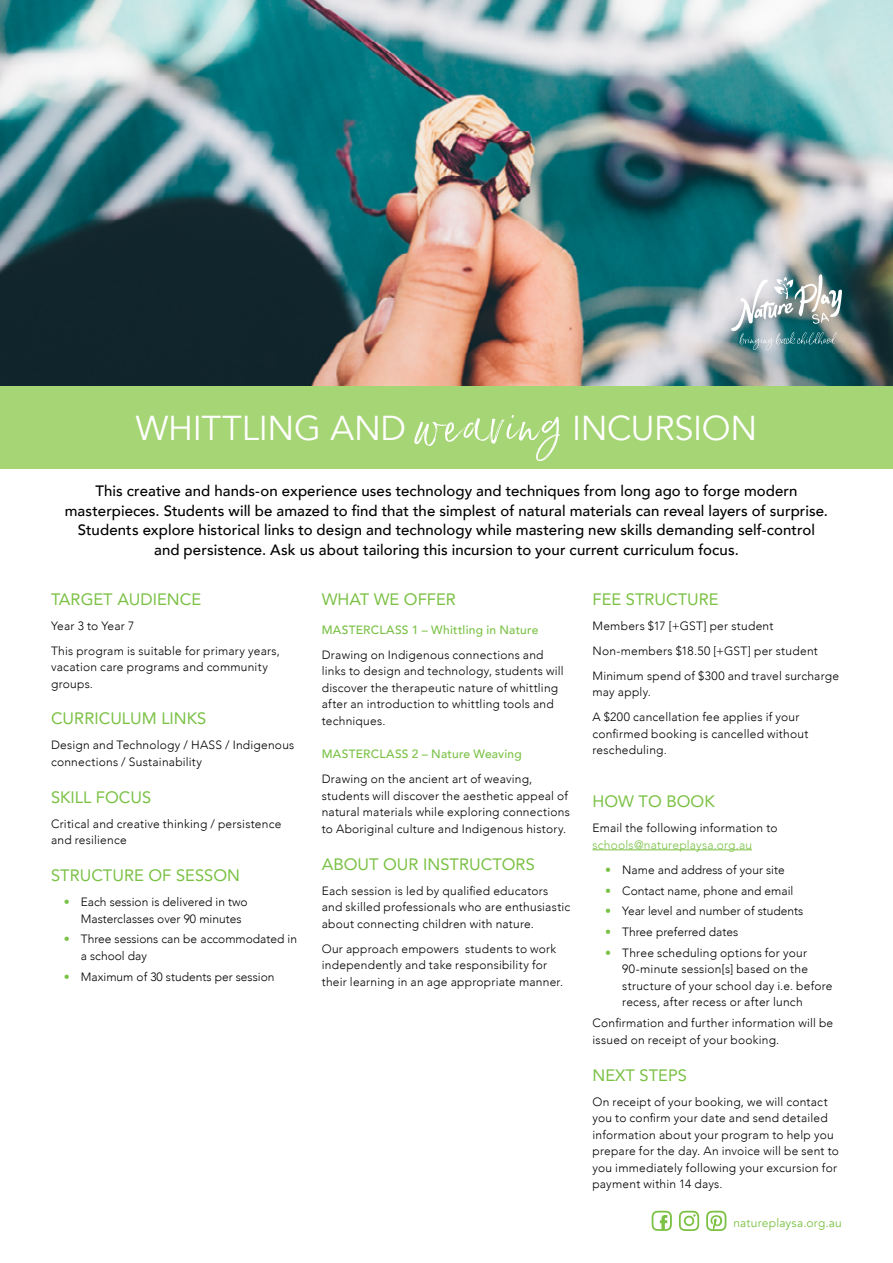
<style>
.page{position:relative;width:893px;height:1263px;background:#fff}
.page>*{position:absolute;margin:0;border:0;box-sizing:border-box;transform-origin:0 0}
.t1{font:34.5px "Avenir";letter-spacing:-.01em;color:#fff}
.t2{font:16.5px "Avenir";color:#7ac144}
.t3{font:500 15px/19.5px "Avenir";letter-spacing:.005em;color:#000;text-align:center}
.t4{font:300 12px/16.5px "Avenir";letter-spacing:.02em;color:#000}
.t5{font:300 12px/16.5px "Avenir";color:#000}
.t6{font:500 12px "Avenir";letter-spacing:.02em;color:#7ac144}
.t7{font:300 12px "Avenir";letter-spacing:.02em;color:#7ac144}
.t8{font:12px "Avenir";letter-spacing:.015em;color:#7ac144}
.s1{font-family:"Saturday Script";font-size:52.5px}
.s2{color:#7ac144}
</style>
<div class="page">
<hr style="left:592px;top:849px;width:160px;height:1px;background:#7ac144">
<img style="left:0;top:0;width:893px;height:386px">
<div style="left:0;top:386px;width:893px;height:83px;background:#a6d575"></div>
<svg style="left:652px;top:1211px;width:20px;height:20px"></svg>
<svg style="left:679px;top:1211px;width:20px;height:20px"></svg>
<svg style="left:706px;top:1211px;width:20px;height:20px"></svg>
<svg style="left:731px;top:274px;width:111px;height:76px"></svg>
<h1 class="t1" style="left:136px;top:408px;width:623px">WHITTLING AND <span class="s1">weaving</span> INCURSION</h1>
<p class="t3" style="left:65px;top:480px;width:765px">This creative and hands-on experience uses technology and techniques from long ago to forge modern masterpieces. Students will be amazed to find that the simplest of natural materials can reveal layers of surprise.<br>Students explore historical links to design and technology while mastering new skills demanding self-control and persistence. Ask us about tailoring this incursion to your current curriculum focus.</p>
<h2 class="t2" style="left:51px;top:586px;width:152px">TARGET AUDIENCE</h2>
<p class="t4" style="left:51px;top:613px;width:230px;line-height:25px">Year 3 to Year 7<br>This program is suitable for primary years,</p>
<p class="t4" style="left:51px;top:659px;width:218px">vacation care programs and community groups.</p>
<h2 class="t2" style="left:51px;top:705px;width:157px">CURRICULUM LINKS</h2>
<p class="t4" style="left:51px;top:737px;width:245px">Design and Technology / HASS / Indigenous connections / Sustainability</p>
<h2 class="t2" style="left:51px;top:784px;width:102px">SKILL FOCUS</h2>
<p class="t4" style="left:51px;top:815px;width:232px">Critical and creative thinking / persistence and resilience</p>
<h2 class="t2" style="left:51px;top:862px;width:190px">STRUCTURE OF SESSON</h2>
<p class="t5" style="left:81px;top:894px;width:168px;text-indent:-17px"><span class="s2">•</span> Each session is delivered in two<br>Masterclasses over 90 minutes</p>
<p class="t5" style="left:81px;top:931px;width:218px;text-indent:-17px"><span class="s2">•</span> Three sessions can be accommodated in a school day</p>
<p class="t5" style="left:64px;top:968px;width:212px"><span class="s2">•</span> Maximum of 30 students per session</p>
<h2 class="t2" style="left:322px;top:586px;width:136px">WHAT WE OFFER</h2>
<p class="t6" style="left:322px;top:619px;width:218px">MASTERCLASS 1 – Whittling in Nature</p>
<p class="t4" style="left:322px;top:646px;width:243px">Drawing on Indigenous connections and links to design and technology, students will discover the therapeutic nature of whittling after an introduction to whittling tools and techniques.</p>
<p class="t6" style="left:322px;top:744px;width:202px">MASTERCLASS 2 – Nature Weaving</p>
<p class="t4" style="left:322px;top:771px;width:250px">Drawing on the ancient art of weaving, students will discover the aesthetic appeal of natural materials while exploring connections to Aboriginal culture and Indigenous history.</p>
<h2 class="t2" style="left:322px;top:851px;width:215px">ABOUT OUR INSTRUCTORS</h2>
<p class="t4" style="left:322px;top:882px;width:250px">Each session is led by qualified educators and skilled professionals who are enthusiastic about connecting children with nature.</p>
<p class="t4" style="left:322px;top:940px;width:243px">Our approach empowers students to work independently and take responsibility for their learning in an age appropriate manner.</p>
<h2 class="t2" style="left:592px;top:586px;width:128px">FEE STRUCTURE</h2>
<p class="t4" style="left:592px;top:613px;width:248px;line-height:25px">Members $17 [+GST] per student<br>Non-members $18.50 [+GST] per student<br>Minimum spend of $300 and travel surcharge</p>
<p class="t4" style="left:592px;top:679px;width:208px;line-height:25px">may apply.<br>A $200 cancellation fee applies if your</p>
<p class="t4" style="left:592px;top:725px;width:217px">confirmed booking is cancelled without rescheduling.</p>
<h2 class="t2" style="left:592px;top:788px;width:124px">HOW TO BOOK</h2>
<p class="t4" style="left:592px;top:820px;width:187px">Email the following information to</p>
<p class="t7" style="left:592px;top:838px;width:161px">schools@natureplaysa.org.au</p>
<p class="t5" style="left:605px;top:861px;width:181px"><span class="s2">•</span> Name and address of your site</p>
<p class="t5" style="left:605px;top:882px;width:190px"><span class="s2">•</span> Contact name, phone and email</p>
<p class="t5" style="left:605px;top:903px;width:199px"><span class="s2">•</span> Year level and number of students</p>
<p class="t5" style="left:605px;top:924px;width:135px"><span class="s2">•</span> Three preferred dates</p>
<p class="t4" style="left:622px;top:944px;width:212px;text-indent:-17px"><span class="s2">•</span> Three scheduling options for your 90-minute session[s] based on the structure of your school day i.e. before recess, after recess or after lunch</p>
<p class="t4" style="left:592px;top:1015px;width:242px">Confirmation and further information will be issued on receipt of your booking.</p>
<h2 class="t2" style="left:592px;top:1061px;width:96px">NEXT STEPS</h2>
<p class="t4" style="left:592px;top:1093px;width:248px">On receipt of your booking, we will contact you to confirm your date and send detailed information about your program to help you prepare for the day. An invoice will be sent to you immediately following your excursion for payment within 14 days.</p>
<p class="t8" style="left:733px;top:1215px;width:110px">natureplaysa.org.au</p>
</div>
